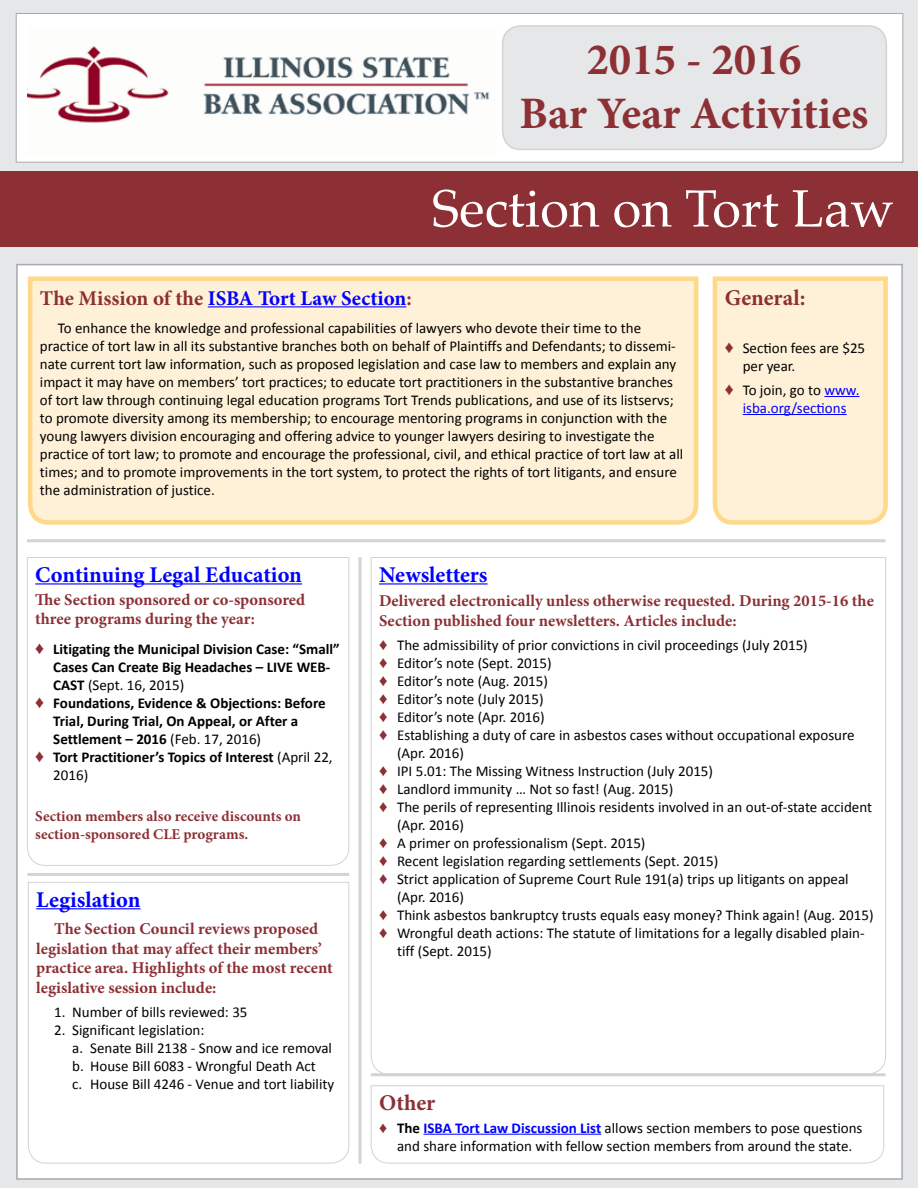
<style>
.page{position:relative;width:918px;height:1188px;background:#fff}
.page>*{position:absolute;margin:0;border:0;box-sizing:border-box;transform-origin:0 0}
.t1{font:52.5px "Palatino";color:#fff}
.t2{font:700 45px/54px "Minion Pro";color:#8c3035;text-align:center}
.t3{font:700 22.5px "Minion Pro";color:#00f}
.t4{font:700 22.5px "Minion Pro";color:#8c3035}
.t5{font:700 21px "Minion Pro";color:#00f}
.t6{font:700 16.5px/19.8px "Minion Pro";color:#8c3035}
.t7{font:15px/18px "Calibri";color:#000}
.t8{font:700 15px "Calibri";color:#000}
.t9{font:700 15px/18px "Minion Pro";color:#8c3035}
.t10{font:15px/18px "Calibri";color:#00f;text-align:center}
.s1{color:#8c3035}
.s2{color:#000}
.s3{font-weight:700}
.s4{font-weight:400}
.s5{font-weight:700;color:#00f}
</style>
<div class="page">
<div style="left:0;top:0;width:918px;height:171px;background:#e6e7e8"></div>
<div style="left:0;top:202px;width:918px;height:986px;background:#e6e7e8"></div>
<div style="left:16px;top:264px;width:887px;height:916px;background:#fff;border:2px solid #a7a9ac"></div>
<div style="left:27px;top:276px;width:672px;height:249px;background:#fff1d7"></div>
<div style="left:16px;top:13px;width:887px;height:150px;background:#fff;border:1px solid #a7a9ac"></div>
<div style="left:0;top:171px;width:918px;height:76px;background:#8c3035"></div>
<div style="left:503px;top:26px;width:383px;height:123px;background:#e6e7e8;border-radius:18px"></div>
<div style="left:502px;top:25px;width:385px;height:125px;border:2px solid #d1d3d4;border-radius:18px"></div>
<hr style="left:27px;top:539px;width:859px;height:3px;background:#d1d3d4">
<svg style="left:370px;top:557px;width:516px;height:516px"></svg>
<svg style="left:358px;top:557px;width:4px;height:607px;background:#dcddde"></svg>
<svg style="left:27px;top:557px;width:323px;height:309px"></svg>
<svg style="left:28px;top:882px;width:322px;height:282px"></svg>
<hr style="left:27px;top:873px;width:322px;height:3px;background:#d1d3d4">
<svg style="left:712px;top:276px;width:176px;height:249px;background:#feeed1"></svg>
<svg style="left:370px;top:1085px;width:515px;height:79px"></svg>
<hr style="left:371px;top:1073px;width:515px;height:3px;background:#d1d3d4">
<img style="left:27px;top:46px;width:463px;height:77px">
<h2 class="t2" style="left:520px;top:32px;width:350px">2015 - 2016<br>Bar Year Activities</h2>
<h1 class="t1" style="left:432px;top:165px;width:464px">Section on Tort Law</h1>
<h3 class="t5" style="left:40px;top:283px;width:373px"><span class="s1">The Mission of the</span> ISBA Tort Law Section<span class="s1">:</span></h3>
<p class="t7" style="left:40px;top:319px;width:645px;text-indent:18px">To enhance the knowledge and professional capabilities of lawyers who devote their time to the practice of tort law in all its substantive branches both on behalf of Plaintiffs and Defendants; to dissemi&shy;nate current tort law information, such as proposed legislation and case law to members and explain any impact it may have on members’ tort practices; to educate tort practitioners in the substantive branches of tort law through continuing legal education programs Tort Trends publications, and use of its listservs; to promote diversity among its membership; to encourage mentoring programs in conjunction with the young lawyers division encouraging and offering advice to younger lawyers desiring to investigate the practice of tort law; to promote and encourage the professional, civil, and ethical practice of tort law at all times; and to promote improvements in the tort system, to protect the rights of tort litigants, and ensure the administration of justice.</p>
<h3 class="t4" style="left:725px;top:282px;width:82px">General:</h3>
<p class="t7" style="left:743px;top:339px;width:124px;text-indent:-18px"><span class="s1">♦</span> Section fees are $25 per year.</p>
<p class="t10" style="left:725px;top:381px;width:136px"><span class="s1">♦</span> <span class="s2">To join, go to</span> www. isba.org/sections</p>
<h3 class="t3" style="left:35px;top:559px;width:268px">Continuing Legal Education</h3>
<p class="t6" style="left:35px;top:589px;width:272px">The Section sponsored or co-sponsored three programs during the year:</p>
<p class="t8" style="left:35px;top:640px;width:306px"><span class="s1">♦</span> Litigating the Municipal Division Case: “Small”</p>
<p class="t8" style="left:53px;top:658px;width:279px">Cases Can Create Big Headaches – LIVE WEB-</p>
<p class="t7" style="left:53px;top:676px;width:133px"><span class="s3">CAST</span> (Sept. 16, 2015)</p>
<p class="t8" style="left:35px;top:694px;width:292px"><span class="s1">♦</span> Foundations, Evidence &amp; Objections: Before</p>
<p class="t8" style="left:53px;top:712px;width:247px">Trial, During Trial, On Appeal, or After a</p>
<p class="t8" style="left:53px;top:730px;width:209px">Settlement – 2016 <span class="s4">(Feb. 17, 2016)</span></p>
<p class="t8" style="left:35px;top:748px;width:299px"><span class="s1">♦</span> Tort Practitioner’s Topics of Interest <span class="s4">(April 22,</span></p>
<p class="t7" style="left:53px;top:766px;width:36px">2016)</p>
<p class="t9" style="left:35px;top:807px;width:267px">Section members also receive discounts on section-sponsored CLE programs.</p>
<h3 class="t3" style="left:36px;top:884px;width:106px">Legislation</h3>
<p class="t6" style="left:36px;top:918px;width:298px;text-indent:18px">The Section Council reviews proposed legislation that may affect their members’ practice area. Highlights of the most recent legislative session include:</p>
<p class="t7" style="left:54px;top:1003px;width:195px">1. Number of bills reviewed: 35</p>
<p class="t7" style="left:72px;top:1021px;width:264px;text-indent:-18px">2. Significant legislation:<br>a. Senate Bill 2138 - Snow and ice removal b. House Bill 6083 - Wrongful Death Act<br>c. House Bill 4246 - Venue and tort liability</p>
<h3 class="t3" style="left:379px;top:559px;width:110px">Newsletters</h3>
<p class="t6" style="left:379px;top:591px;width:496px">Delivered electronically unless otherwise requested. During 2015-16 the<br>Section published four newsletters. Articles include:</p>
<p class="t7" style="left:379px;top:636px;width:430px"><span class="s1">♦</span> The admissibility of prior convictions in civil proceedings (July 2015)</p>
<p class="t7" style="left:379px;top:654px;width:174px"><span class="s1">♦</span> Editor’s note (Sept. 2015)</p>
<p class="t7" style="left:379px;top:672px;width:171px"><span class="s1">♦</span> Editor’s note (Aug. 2015)</p>
<p class="t7" style="left:379px;top:690px;width:166px"><span class="s1">♦</span> Editor’s note (July 2015)</p>
<p class="t7" style="left:379px;top:708px;width:167px"><span class="s1">♦</span> Editor’s note (Apr. 2016)</p>
<p class="t7" style="left:379px;top:726px;width:477px"><span class="s1">♦</span> Establishing a duty of care in asbestos cases without occupational exposure</p>
<p class="t7" style="left:397px;top:744px;width:68px">(Apr. 2016)</p>
<p class="t7" style="left:379px;top:762px;width:336px"><span class="s1">♦</span> IPI 5.01: The Missing Witness Instruction (July 2015)</p>
<p class="t7" style="left:379px;top:780px;width:296px"><span class="s1">♦</span> Landlord immunity … Not so fast! (Aug. 2015)</p>
<p class="t7" style="left:379px;top:798px;width:495px"><span class="s1">♦</span> The perils of representing Illinois residents involved in an out-of-state accident</p>
<p class="t7" style="left:397px;top:816px;width:68px">(Apr. 2016)</p>
<p class="t7" style="left:379px;top:834px;width:268px"><span class="s1">♦</span> A primer on professionalism (Sept. 2015)</p>
<p class="t7" style="left:379px;top:852px;width:341px"><span class="s1">♦</span> Recent legislation regarding settlements (Sept. 2015)</p>
<p class="t7" style="left:379px;top:870px;width:471px"><span class="s1">♦</span> Strict application of Supreme Court Rule 191(a) trips up litigants on appeal</p>
<p class="t7" style="left:397px;top:888px;width:68px">(Apr. 2016)</p>
<p class="t7" style="left:379px;top:906px;width:496px"><span class="s1">♦</span> Think asbestos bankruptcy trusts equals easy money? Think again! (Aug. 2015)</p>
<p class="t7" style="left:379px;top:924px;width:487px"><span class="s1">♦</span> Wrongful death actions: The statute of limitations for a legally disabled plain-</p>
<p class="t7" style="left:397px;top:942px;width:96px">tiff (Sept. 2015)</p>
<h3 class="t4" style="left:379px;top:1087px;width:58px">Other</h3>
<p class="t7" style="left:379px;top:1119px;width:485px;text-align:center"><span class="s1">♦</span> <span class="s3">The</span> <span class="s5">ISBA Tort Law Discussion List</span> allows section members to pose questions and share information with fellow section members from around the state.</p>
</div>
